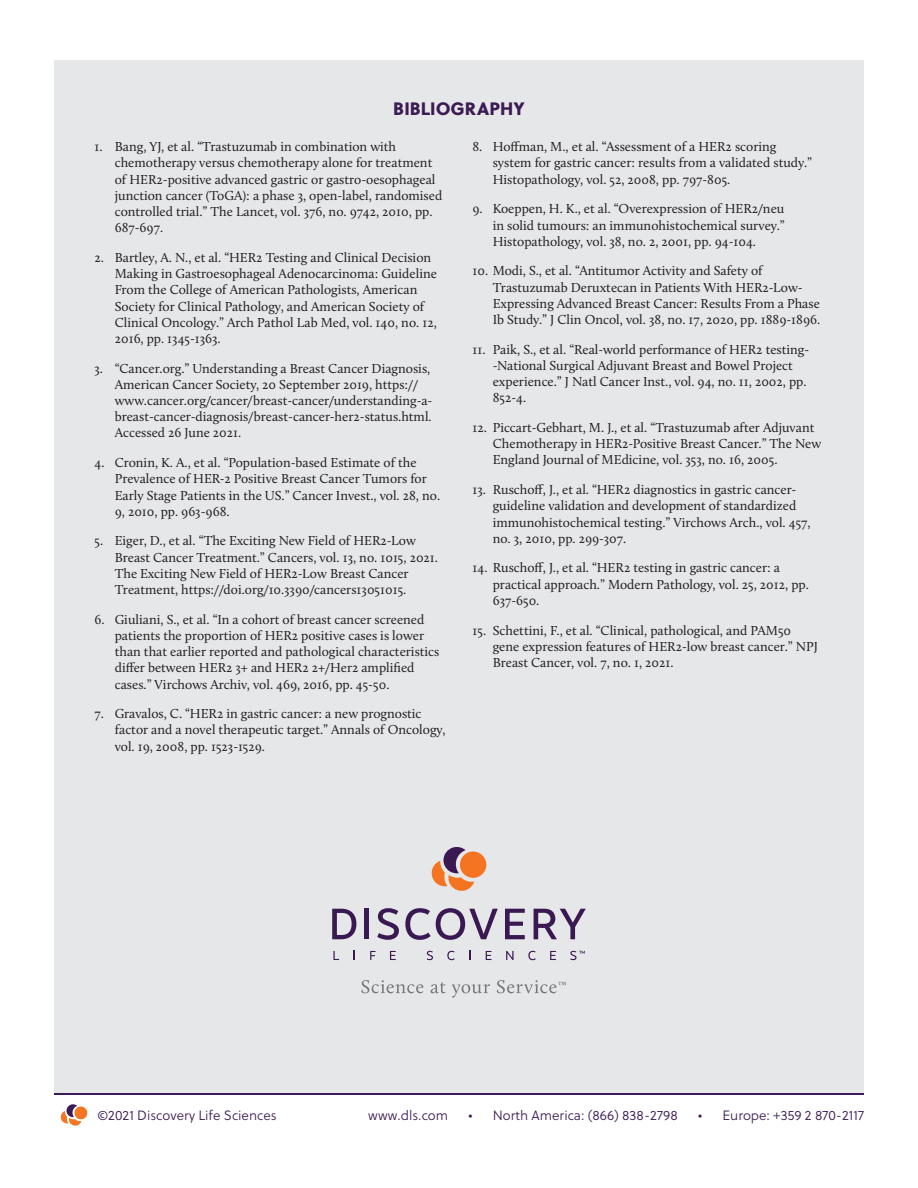
<style>
.page{position:relative;width:918px;height:1188px;background:#fff}
.page>*{position:absolute;margin:0;border:0;box-sizing:border-box;transform-origin:0 0}
.t1{font:18px "Soleil Xb";color:#3b1b53}
.t2{font:13.5px/16.2px "Calluna";color:#231f20}
.t3{font:13.5px "Soleil Lt";color:#3b1b53}
</style>
<div class="page">
<div style="left:54px;top:61px;width:810px;height:1034px;background:#e6e7e9"></div>
<svg style="left:431px;top:847px;width:56px;height:44px"></svg>
<svg style="left:332px;top:909px;width:24px;height:30px"></svg>
<div style="left:364px;top:909px;width:5px;height:30px;background:#3a1952"></div>
<svg style="left:377px;top:908px;width:22px;height:32px"></svg>
<svg style="left:405px;top:908px;width:93px;height:32px"></svg>
<svg style="left:505px;top:909px;width:20px;height:30px"></svg>
<svg style="left:534px;top:909px;width:52px;height:30px"></svg>
<svg style="left:361px;top:980px;width:63px;height:13px"></svg>
<svg style="left:431px;top:982px;width:15px;height:11px"></svg>
<svg style="left:452px;top:984px;width:38px;height:14px"></svg>
<svg style="left:497px;top:980px;width:69px;height:13px"></svg>
<svg style="left:333px;top:951px;width:6px;height:9px"></svg>
<svg style="left:370px;top:951px;width:6px;height:9px"></svg>
<svg style="left:390px;top:951px;width:6px;height:9px"></svg>
<svg style="left:427px;top:951px;width:6px;height:9px"></svg>
<svg style="left:447px;top:951px;width:8px;height:9px"></svg>
<svg style="left:486px;top:951px;width:5px;height:9px"></svg>
<svg style="left:506px;top:951px;width:8px;height:9px"></svg>
<svg style="left:528px;top:951px;width:8px;height:9px"></svg>
<svg style="left:550px;top:951px;width:6px;height:9px"></svg>
<svg style="left:570px;top:951px;width:15px;height:9px"></svg>
<hr style="left:54px;top:1094px;width:810px;height:1px;background:#3b1b53">
<svg style="left:60px;top:1104px;width:28px;height:22px"></svg>
<h1 class="t1" style="left:393px;top:94px;width:133px">BIBLIOGRAPHY</h1>
<p class="t2" style="left:115px;top:138px;width:329px;text-indent:-20px">1. Bang, YJ, et al. “Trastuzumab in combination with chemotherapy versus chemotherapy alone for treatment of HER2-positive advanced gastric or gastro-oesophageal junction cancer (ToGA): a phase 3, open-label, randomised controlled trial.” The Lancet, vol. 376, no. 9742, 2010, pp.<br>687-697.</p>
<p class="t2" style="left:115px;top:249px;width:324px;text-indent:-20px">2. Bartley, A. N., et al. “HER2 Testing and Clinical Decision Making in Gastroesophageal Adenocarcinoma: Guideline From the College of American Pathologists, American Society for Clinical Pathology, and American Society of Clinical Oncology.” Arch Pathol Lab Med, vol. 140, no. 12, 2016, pp. 1345-1363.</p>
<p class="t2" style="left:115px;top:360px;width:319px;text-indent:-20px">3. “Cancer.org.” Understanding a Breast Cancer Diagnosis, American Cancer Society, 20 September 2019, https:// www.cancer.org/cancer/breast-cancer/understanding-a&shy;breast-cancer-diagnosis/breast-cancer-her2-status.html.<br>Accessed 26 June 2021.</p>
<p class="t2" style="left:115px;top:454px;width:327px;text-indent:-20px">4. Cronin, K. A., et al. “Population-based Estimate of the Prevalence of HER-2 Positive Breast Cancer Tumors for Early Stage Patients in the US.” Cancer Invest., vol. 28, no.<br>9, 2010, pp. 963-968.</p>
<p class="t2" style="left:115px;top:533px;width:325px;text-indent:-20px">5. Eiger, D., et al. “The Exciting New Field of HER2-Low Breast Cancer Treatment.” Cancers, vol. 13, no. 1015, 2021.<br>The Exciting New Field of HER2-Low Breast Cancer Treatment, https://doi.org/10.3390/cancers13051015.</p>
<p class="t2" style="left:115px;top:611px;width:326px;text-indent:-20px">6. Giuliani, S., et al. “In a cohort of breast cancer screened patients the proportion of HER2 positive cases is lower than that earlier reported and pathological characteristics differ between HER2 3+ and HER2 2+/Her2 amplified cases.” Virchows Archiv, vol. 469, 2016, pp. 45-50.</p>
<p class="t2" style="left:115px;top:705px;width:332px;text-indent:-20px">7. Gravalos, C. “HER2 in gastric cancer: a new prognostic factor and a novel therapeutic target.” Annals of Oncology, vol. 19, 2008, pp. 1523-1529.</p>
<p class="t2" style="left:493px;top:138px;width:321px;text-indent:-20px">8. Hoffman, M., et al. “Assessment of a HER2 scoring system for gastric cancer: results from a validated study.”<br>Histopathology, vol. 52, 2008, pp. 797-805.</p>
<p class="t2" style="left:493px;top:201px;width:294px;text-align:justify;text-indent:-20px">9. Koeppen, H. K., et al. “Overexpression of HER2/neu in solid tumours: an immunohistochemical survey.” Histopathology, vol. 38, no. 2, 2001, pp. 94-104.</p>
<p class="t2" style="left:493px;top:263px;width:329px;text-indent:-20px">10. Modi, S., et al. “Antitumor Activity and Safety of Trastuzumab Deruxtecan in Patients With HER2-Low-Expressing Advanced Breast Cancer: Results From a Phase Ib Study.” J Clin Oncol, vol. 38, no. 17, 2020, pp. 1889-1896.</p>
<p class="t2" style="left:493px;top:341px;width:318px;text-indent:-20px">11. Paik, S., et al. “Real-world performance of HER2 testing--National Surgical Adjuvant Breast and Bowel Project experience.” J Natl Cancer Inst., vol. 94, no. 11, 2002, pp.<br>852-4.</p>
<p class="t2" style="left:493px;top:419px;width:330px;text-indent:-20px">12. Piccart-Gebhart, M. J., et al. “Trastuzumab after Adjuvant<br>Chemotherapy in HER2-Positive Breast Cancer.” The New<br>England Journal of MEdicine, vol. 353, no. 16, 2005.</p>
<p class="t2" style="left:493px;top:481px;width:320px;text-indent:-20px">13. Ruschoff, J., et al. “HER2 diagnostics in gastric cancer&shy;guideline validation and development of standardized immunohistochemical testing.” Virchows Arch., vol. 457, no. 3, 2010, pp. 299-307.</p>
<p class="t2" style="left:493px;top:560px;width:318px;text-indent:-20px">14. Ruschoff, J., et al. “HER2 testing in gastric cancer: a practical approach.” Modern Pathology, vol. 25, 2012, pp.<br>637-650.</p>
<p class="t2" style="left:493px;top:622px;width:327px;text-indent:-20px">15. Schettini, F., et al. “Clinical, pathological, and PAM50 gene expression features of HER2-low breast cancer.” NPJ<br>Breast Cancer, vol. 7, no. 1, 2021.</p>
<p class="t3" style="left:97px;top:1106px;width:181px">©2021 Discovery Life Sciences</p>
<p class="t3" style="left:368px;top:1106px;width:81px">www.dls.com</p>
<p class="t3" style="left:468px;top:1106px;width:211px">• North America: (866) 838-2798</p>
<p class="t3" style="left:698px;top:1106px;width:167px">• Europe: +359 2 870-2117</p>
</div>
